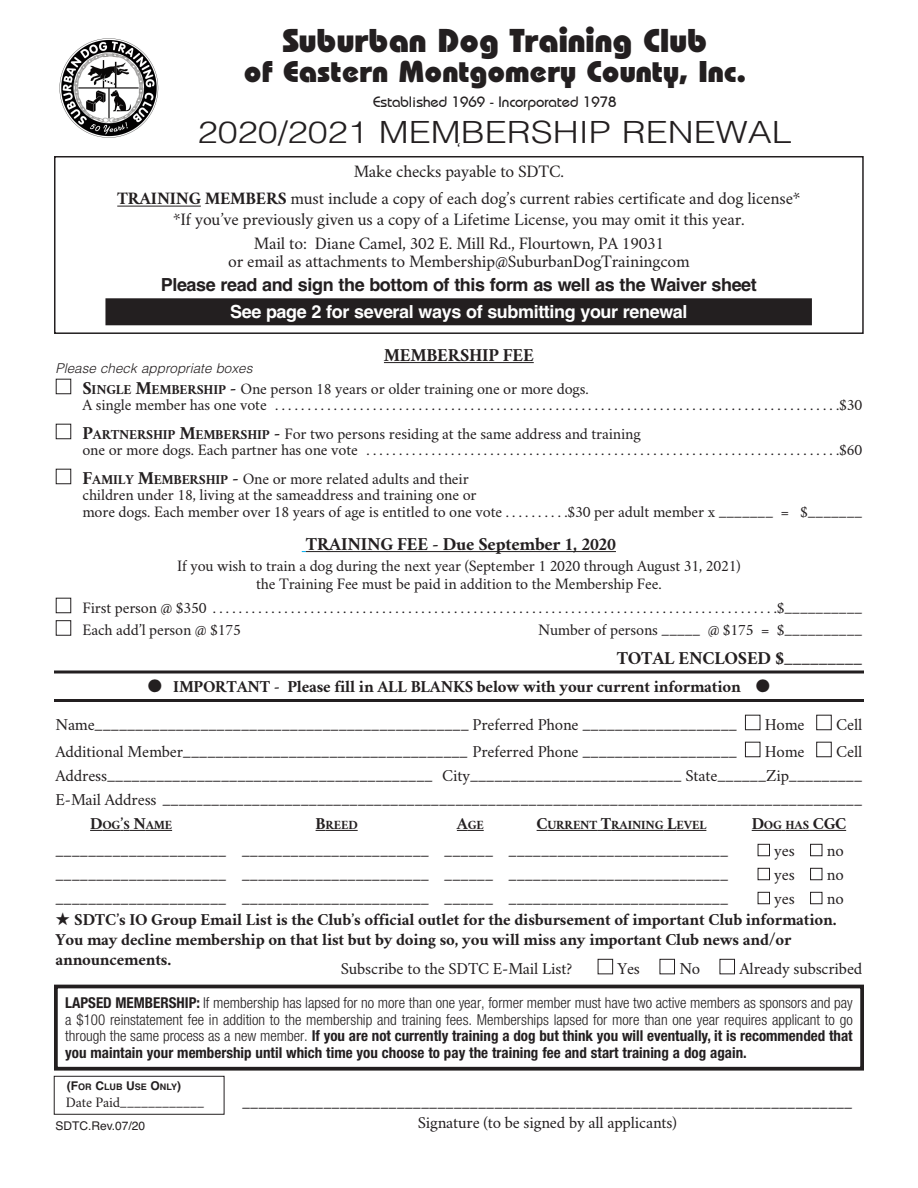
<style>
.page{position:relative;width:918px;height:1188px;background:#fff}
.page>*{position:absolute;margin:0;border:0;box-sizing:border-box;transform-origin:0 0}
.t1{font:800 33px "Bauhaus Std";color:#231f20}
.t2{font:300 30.6px "Helvetica";color:#231f20;scale:1.18 1}
.t3{font:800 30px "Bauhaus Std";color:#231f20}
.t4{font:700 18px "Crimson";letter-spacing:-.015em;color:#231f20}
.t5{font:700 18px "Helvetica";letter-spacing:-.02em;color:#231f20}
.t6{font:700 18px "Helvetica";letter-spacing:-.02em;color:#fff}
.t7{font:17.25px/26.7px "Crimson";letter-spacing:-.01em;color:#231f20;text-align:center}
.t8{font:16.5px/27px "Crimson";letter-spacing:-.01em;color:#231f20}
.t9{font:700 16.5px/20px "Crimson";letter-spacing:-.01em;color:#231f20}
.t10{font:15.75px/16.5px "Crimson";letter-spacing:-.01em;color:#231f20}
.t11{font:300 condensed 15px/16.5px "Helvetica Neue LT";color:#231f20}
.t12{font:700 condensed 15px/16.5px "Helvetica Neue";color:#231f20}
.t13{font:500 15px "Bauhaus";color:#231f20}
.t14{font:14.25px "Crimson";letter-spacing:-.01em;color:#231f20}
.t15{font:italic 300 13.5px "Helvetica";color:#231f20}
.t16{font:700 12.3px "Crimson";letter-spacing:-.015em;color:#231f20}
.t17{font:12px "Helvetica";color:#231f20}
.t18{font:700 9px "Helvetica";color:#231f20}
.s1{font-weight:700}
.s2{color:#fff}
.s3{font-weight:700;font-size:18px}
.s4{font-weight:700;font-size:13.5px}
.s5{font-size:16.5px}
.s6{font-family:"Helvetica Neue";font-weight:700}
.s7{font-family:"Helvetica Neue LT";font-weight:300}
.s8{font-size:12px}
</style>
<div class="page">
<hr style="left:384px;top:362px;width:150px;height:1px;background:#231f20">
<hr style="left:306px;top:551px;width:310px;height:1px;background:#231f20">
<svg style="left:90px;top:830px;width:82px;height:1px"></svg>
<hr style="left:326px;top:830px;width:32px;height:1px;background:#231f20">
<svg style="left:457px;top:830px;width:27px;height:1px"></svg>
<hr style="left:547px;top:830px;width:50px;height:1px;background:#231f20">
<svg style="left:597px;top:830px;width:14px;height:1px"></svg>
<hr style="left:611px;top:830px;width:52px;height:1px;background:#231f20">
<svg style="left:663px;top:830px;width:43px;height:1px"></svg>
<svg style="left:752px;top:830px;width:57px;height:1px"></svg>
<hr style="left:809px;top:830px;width:37px;height:1px;background:#231f20">
<img style="left:60px;top:39px;width:98px;height:98px">
<svg style="left:54px;top:670px;width:810px;height:4px"></svg>
<hr style="left:54px;top:699px;width:810px;height:3px;background:#231f20">
<div style="left:54px;top:1076px;width:170px;height:38px;border:1px solid #231f20"></div>
<div style="left:54px;top:985px;width:810px;height:86px;border:4px solid #231f20"></div>
<div style="left:105px;top:298px;width:707px;height:27px;background:#231f20"></div>
<div style="left:54px;top:156px;width:810px;height:178px;border:2px solid #231f20"></div>
<hr style="left:117px;top:206px;width:84px;height:1px;background:#231f20">
<h1 class="t1" style="left:282px;top:21px;width:426px">Suburban Dog Training Club</h1>
<h3 class="t3" style="left:244px;top:53px;width:503px">of Eastern Montgomery County, Inc.</h3>
<p class="t13" style="left:373px;top:93px;width:245px">Established 1969 - Incorporated 1978</p>
<h2 class="t2" style="left:198px;top:106px;width:505px">2020/2021 MEMBERSHIP RENEWAL</h2>
<p class="t7" style="left:457px;top:134px;width:5px">‘</p>
<p class="t7" style="left:117px;top:156px;width:685px">Make checks payable to SDTC.<br><span class="s1">TRAINING MEMBERS</span> must include a copy of each dog’s current rabies certificate and dog license*</p>
<p class="t7" style="left:173px;top:205px;width:573px;line-height:24px">*If you’ve previously given us a copy of a Lifetime License, you may omit it this year.<br>Mail to: Diane Camel, 302 E. Mill Rd., Flourtown, PA 19031</p>
<p class="t7" style="left:228px;top:246px;width:463px">or email as attachments to Membership@SuburbanDogTrainingcom</p>
<p class="t5" style="left:161px;top:270px;width:598px">Please read and sign the bottom of this form as well as the Waiver sheet</p>
<p class="t6" style="left:230px;top:297px;width:459px">See page 2 for several ways of submitting your renewal</p>
<p class="t4" style="left:384px;top:341px;width:152px">MEMBERSHIP FEE</p>
<p class="t15" style="left:56px;top:356px;width:198px">Please check appropriate boxes</p>
<p class="t10" style="left:82px;top:378px;width:781px;text-indent:-27px"><span class="s2">■</span> <span class="s3">S</span><span class="s4">INGLE</span> <span class="s3">M</span><span class="s4">EMBERSHIP</span> <span class="s3">-</span> One person 18 years or older training one or more dogs.<br>A single member has one vote . . . . . . . . . . . . . . . . . . . . . . . . . . . . . . . . . . . . . . . . . . . . . . . . . . . . . . . . . . . . . . . . . . . . . . . . . . . . . . . . . . . . . . .$30</p>
<p class="t10" style="left:82px;top:423px;width:781px;text-indent:-27px"><span class="s2">■</span> <span class="s3">P</span><span class="s4">ARTNERSHIP</span> <span class="s3">M</span><span class="s4">EMBERSHIP</span> <span class="s3">-</span> For two persons residing at the same address and training<br>one or more dogs. Each partner has one vote . . . . . . . . . . . . . . . . . . . . . . . . . . . . . . . . . . . . . . . . . . . . . . . . . . . . . . . . . . . . . . . . . . . . . . . . .$60</p>
<p class="t10" style="left:82px;top:468px;width:781px;text-indent:-27px"><span class="s2">■</span> <span class="s3">F</span><span class="s4">AMILY</span> <span class="s3">M</span><span class="s4">EMBERSHIP</span> <span class="s3">-</span> One or more related adults and their<br>children under 18, living at the sameaddress and training one or<br>more dogs. Each member over 18 years of age is entitled to one vote . . . . . . . . . .$30 per adult member x _______ = $_______</p>
<p class="t4" style="left:306px;top:530px;width:312px">TRAINING FEE - Due September 1, 2020</p>
<p class="t10" style="left:177px;top:554px;width:565px;line-height:18px;text-align:center">If you wish to train a dog during the next year (September 1 2020 through August 31, 2021) the Training Fee must be paid in addition to the Membership Fee.</p>
<p class="t10" style="left:56px;top:597px;width:808px"><span class="s2">■</span> First person @ $350 . . . . . . . . . . . . . . . . . . . . . . . . . . . . . . . . . . . . . . . . . . . . . . . . . . . . . . . . . . . . . . . . . . . . . . . . . . . . . . . . . . . . . . .$__________</p>
<p class="t10" style="left:56px;top:620px;width:187px"><span class="s2">■</span> Each add’l person @ $175</p>
<p class="t10" style="left:538px;top:620px;width:326px">Number of persons _____ @ $175 = $__________</p>
<p class="t4" style="left:617px;top:644px;width:247px">TOTAL ENCLOSED $_________</p>
<p class="t9" style="left:148px;top:677px;width:624px">● IMPORTANT - Please fill in ALL BLANKS below with your current information ●</p>
<p class="t8" style="left:55px;top:709px;width:808px">Name______________________________________________ Preferred Phone ___________________ <span class="s2">■</span> Home <span class="s2">■</span> Cell<br>Additional Member___________________________________ Preferred Phone ___________________ <span class="s2">■</span> Home <span class="s2">■</span> Cell</p>
<p class="t8" style="left:55px;top:761px;width:808px;line-height:24px">Address________________________________________ City__________________________ State______Zip_________<br>E-Mail Address ______________________________________________________________________________________</p>
<p class="t16" style="left:90px;top:815px;width:84px"><span class="s5">D</span>OG<span class="s5">’</span>S <span class="s5">N</span>AME</p>
<p class="t16" style="left:316px;top:815px;width:44px"><span class="s5">B</span>REED</p>
<p class="t16" style="left:457px;top:815px;width:29px"><span class="s5">A</span>GE</p>
<p class="t16" style="left:537px;top:815px;width:171px"><span class="s5">C</span>URRENT <span class="s5">T</span>RAINING <span class="s5">L</span>EVEL</p>
<p class="t16" style="left:752px;top:815px;width:96px"><span class="s5">D</span>OG HAS <span class="s5">CGC</span></p>
<p class="t8" style="left:56px;top:835px;width:674px">_____________________ _______________________ ______ ___________________________</p>
<p class="t8" style="left:758px;top:835px;width:88px"><span class="s2">■</span> yes <span class="s2">■</span> no</p>
<p class="t8" style="left:56px;top:859px;width:674px">_____________________ _______________________ ______ ___________________________</p>
<p class="t8" style="left:758px;top:859px;width:88px"><span class="s2">■</span> yes <span class="s2">■</span> no</p>
<p class="t8" style="left:56px;top:883px;width:674px">_____________________ _______________________ ______ ___________________________</p>
<p class="t8" style="left:758px;top:883px;width:88px"><span class="s2">■</span> yes <span class="s2">■</span> no</p>
<p class="t9" style="left:55px;top:910px;width:783px">★ SDTC’s IO Group Email List is the Club’s official outlet for the disbursement of important Club information.<br>You may decline membership on that list but by doing so, you will miss any important Club news and/or announcements.</p>
<p class="t8" style="left:341px;top:953px;width:523px">Subscribe to the SDTC E-Mail List? <span class="s2">■</span> Yes <span class="s2">■</span> No <span class="s2">■</span> Already subscribed</p>
<p class="t11" style="left:65px;top:995px;width:789px"><span class="s6">LAPSED MEMBERSHIP:</span> If membership has lapsed for no more than one year, former member must have two active members as sponsors and pay a $100 reinstatement fee in addition to the membership and training fees. Memberships lapsed for more than one year requires applicant to go</p>
<p class="t12" style="left:65px;top:1027px;width:789px"><span class="s7">through the same process as a new member.</span> If you are not currently training a dog but think you will eventually, it is recommended that you maintain your membership until which time you choose to pay the training fee and start training a dog again.</p>
<p class="t18" style="left:67px;top:1080px;width:116px"><span class="s8">(F</span>OR <span class="s8">C</span>LUB <span class="s8">U</span>SE <span class="s8">O</span>NLY<span class="s8">)</span></p>
<p class="t14" style="left:66px;top:1090px;width:140px">Date Paid____________</p>
<p class="t17" style="left:56px;top:1117px;width:91px">SDTC.Rev.07/20</p>
<p class="t8" style="left:242px;top:1091px;width:612px;line-height:19.8px;text-align:center">___________________________________________________________________________<br>Signature (to be signed by all applicants)</p>
</div>
